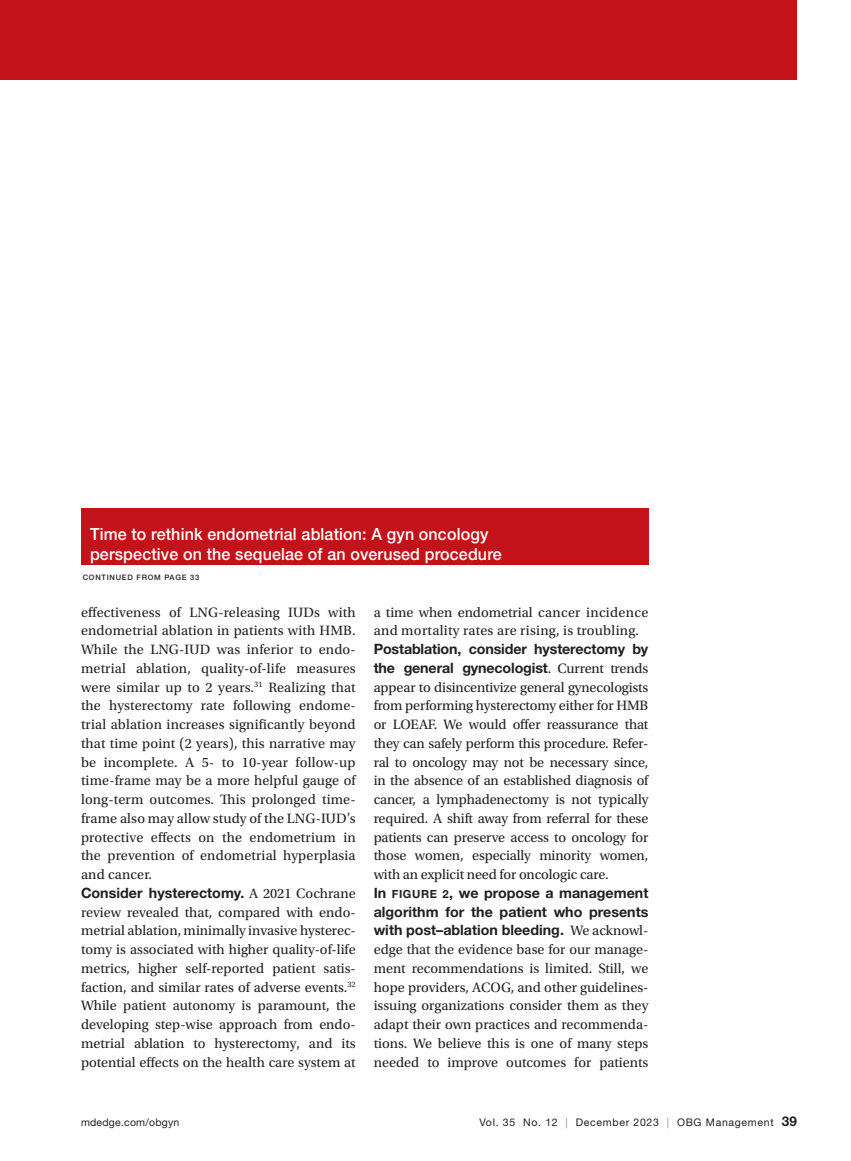
<style>
.page{position:relative;width:851px;height:1161px;background:#fff}
.page>*{position:absolute;margin:0;border:0;box-sizing:border-box;transform-origin:0 0}
.Running_hed{font:500 16.8px/19.5px "Helvetica Neue LT Std";letter-spacing:.01em;color:#fff;scale:.95 1}
.body_no_indent{font:14.25px/18.8px "Utopia Std";color:#231f20;text-align:justify}
.body_no_indent-2{font:14.25px/18.8px "Utopia Std";letter-spacing:.02em;color:#231f20}
.t1{font:10.5px "Helvetica Neue LT Std";letter-spacing:.065em;color:#231f20}
.t2{font:10.5px "Helvetica Neue LT Std";letter-spacing:.02em;color:#231f20}
.t3{font:500 7.5px "Helvetica Neue LT Std";letter-spacing:.1em;color:#231f20}
.s1{font-family:"Helvetica Neue LT Std";font-weight:700}
.s2{font-family:"Helvetica Neue LT Std";font-weight:700;font-size:11.25px}
.s3{color:#939598}
.s4{font-weight:700;font-size:13.5px}
</style>
<div class="page">
<div style="left:0;top:0;width:796px;height:80px;background:#c4121a"></div>
<div style="left:81px;top:509px;width:567px;height:56px;background:#c4121a"></div>
<p class="Running_hed" style="left:90px;top:524px;width:435px">Time to rethink endometrial ablation: A gyn oncology perspective on the sequelae of an overused procedure</p>
<p class="t3" style="left:83px;top:573px;width:118px">CONTINUED FROM PAGE 33</p>
<p class="body_no_indent" style="left:81px;top:603px;width:276px">effectiveness of LNG-releasing IUDs with endometrial ablation in patients with HMB.<br>While the LNG-IUD was inferior to endo&shy;metrial ablation, quality-of-life measures were similar up to 2 years.<sup>31</sup> Realizing that the hysterectomy rate following endome&shy;trial ablation increases significantly beyond that time point (2 years), this narrative may be incomplete. A 5- to 10-year follow-up time-frame may be a more helpful gauge of long-term outcomes. This prolonged time&shy;frame also may allow study of the LNG-IUD’s protective effects on the endometrium in the prevention of endometrial hyperplasia and cancer.</p>
<p class="body_no_indent" style="left:81px;top:884px;width:276px"><span class="s1">Consider hysterectomy.</span> A 2021 Cochrane review revealed that, compared with endo&shy;metrial ablation, minimally invasive hysterec&shy;tomy is associated with higher quality-of-life metrics, higher self-reported patient satis&shy;faction, and similar rates of adverse events.<sup>32<br></sup>While patient autonomy is paramount, the developing step-wise approach from endo&shy;metrial ablation to hysterectomy, and its potential effects on the health care system at</p>
<p class="body_no_indent-2" style="left:374px;top:603px;width:276px">a time when endometrial cancer incidence and mortality rates are rising, is troubling.</p>
<p class="body_no_indent" style="left:374px;top:640px;width:276px"><span class="s1">Postablation, consider hysterectomy by the general gynecologist</span>. Current trends appear to disincentivize general gynecologists from performing hysterectomy either for HMB or LOEAF. We would offer reassurance that they can safely perform this procedure. Refer&shy;ral to oncology may not be necessary since, in the absence of an established diagnosis of cancer, a lymphadenectomy is not typically required. A shift away from referral for these patients can preserve access to oncology for those women, especially minority women, with an explicit need for oncologic care.</p>
<p class="body_no_indent" style="left:374px;top:884px;width:276px"><span class="s1">In</span> <span class="s2">FIGURE 2</span><span class="s1">, we propose a management algorithm for the patient who presents with post–ablation bleeding.</span> We acknowl&shy;edge that the evidence base for our manage&shy;ment recommendations is limited. Still, we hope providers, ACOG, and other guidelines&shy;issuing organizations consider them as they adapt their own practices and recommenda&shy;tions. We believe this is one of many steps needed to improve outcomes for patients</p>
<p class="t2" style="left:81px;top:1116px;width:100px">mdedge.com/obgyn</p>
<p class="t1" style="left:479px;top:1116px;width:319px">Vol. 35 No. 12 <span class="s3">|</span> December 2023 <span class="s3">|</span> OBG Management <span class="s4">39</span></p>
</div>
